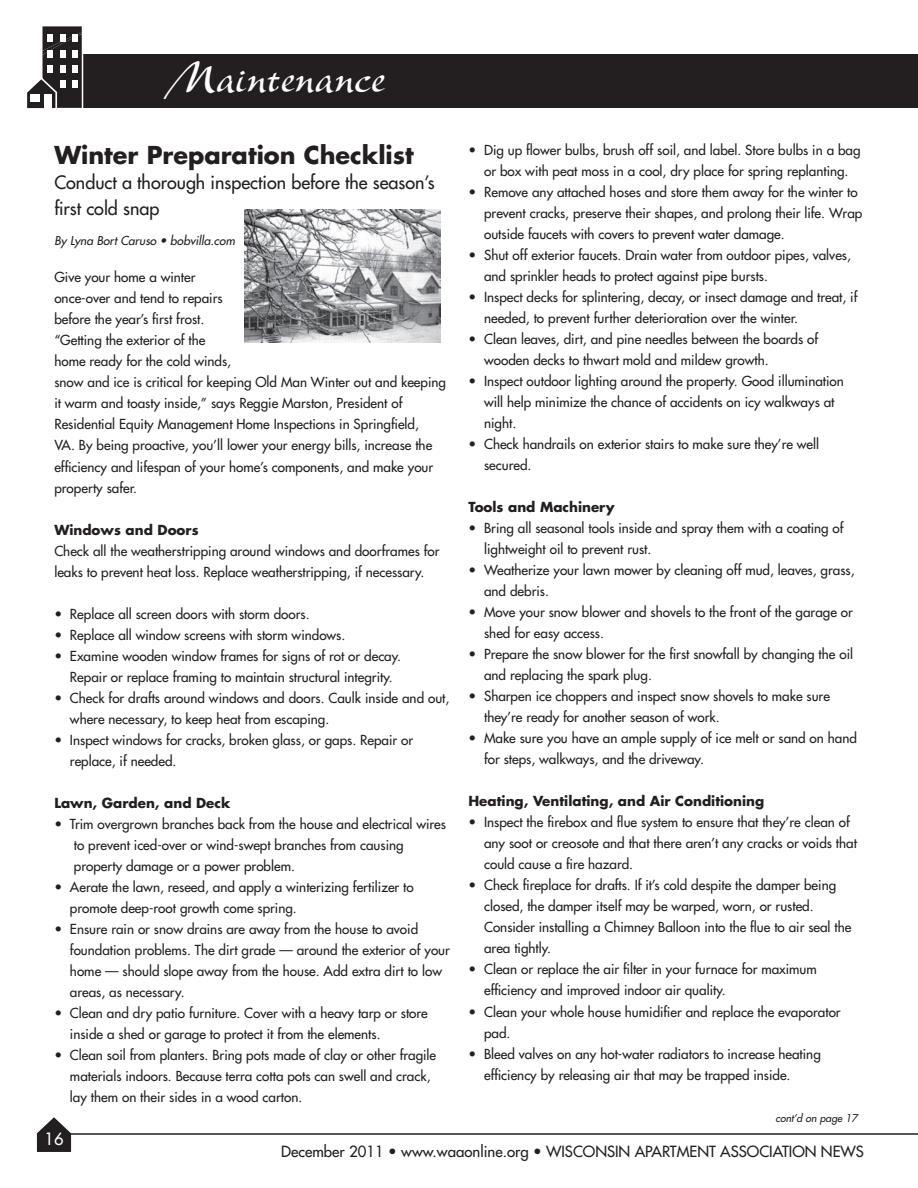
<style>
.page{position:relative;width:918px;height:1188px;background:#fff}
.page>*{position:absolute;margin:0;border:0;box-sizing:border-box;transform-origin:0 0}
.t1{font:46.5px "New Berolina";color:#fff}
.t2{font:700 24px "Futura";color:#231f20}
.t3{font:18px/25.5px "Futura";color:#231f20}
.t4{font:16.5px "Futura";color:#fff}
.t5{font:15px "Futura";color:#231f20}
.t6{font:13.5px/21px "Futura";color:#231f20}
.t7{font:700 13.5px "Futura";color:#231f20}
.t8{font:italic 12px "Futura";color:#231f20}
.t9{font:italic 10.5px "Futura";color:#231f20}
</style>
<div class="page">
<div style="left:83px;top:54px;width:835px;height:54px;background:#231f20"></div>
<svg style="left:27px;top:26px;width:55px;height:83px"></svg>
<div style="left:48px;top:34px;width:5px;height:8px;background:#fff"></div>
<div style="left:60px;top:34px;width:5px;height:8px;background:#fff"></div>
<div style="left:72px;top:34px;width:5px;height:8px;background:#fff"></div>
<div style="left:48px;top:50px;width:5px;height:8px;background:#fff"></div>
<div style="left:60px;top:50px;width:5px;height:8px;background:#fff"></div>
<div style="left:72px;top:50px;width:5px;height:8px;background:#fff"></div>
<div style="left:48px;top:65px;width:5px;height:8px;background:#fff"></div>
<div style="left:60px;top:65px;width:5px;height:8px;background:#fff"></div>
<div style="left:72px;top:65px;width:5px;height:8px;background:#fff"></div>
<div style="left:60px;top:80px;width:5px;height:8px;background:#fff"></div>
<div style="left:72px;top:80px;width:5px;height:8px;background:#fff"></div>
<div style="left:31px;top:94px;width:9px;height:8px;background:#fff"></div>
<div style="left:45px;top:94px;width:7px;height:15px;background:#fff"></div>
<hr style="left:60px;top:1133px;width:858px;height:2px;background:#231f20">
<svg style="left:37px;top:1117px;width:34px;height:35px"></svg>
<img style="left:244px;top:210px;width:196px;height:132px">
<h1 class="t1" style="left:162px;top:53px;width:225px">Maintenance</h1>
<h2 class="t2" style="left:54px;top:138px;width:361px">Winter Preparation Checklist</h2>
<h3 class="t3" style="left:54px;top:170px;width:382px">Conduct a thorough inspection before the season’s first cold snap</h3>
<p class="t8" style="left:54px;top:233px;width:182px">By Lyna Bort Caruso • bobvilla.com</p>
<p class="t6" style="left:54px;top:267px;width:393px">Give your home a winter<br>once-over and tend to repairs<br>before the year’s first frost.<br>“Getting the exterior of the<br>home ready for the cold winds,<br>snow and ice is critical for keeping Old Man Winter out and keeping it warm and toasty inside,” says Reggie Marston, President of Residential Equity Management Home Inspections in Springfield,<br>VA. By being proactive, you’ll lower your energy bills, increase the efficiency and lifespan of your home’s components, and make your property safer.</p>
<p class="t7" style="left:54px;top:520px;width:146px">Windows and Doors</p>
<p class="t6" style="left:54px;top:540px;width:387px">Check all the weatherstripping around windows and doorframes for leaks to prevent heat loss. Replace weatherstripping, if necessary.</p>
<p class="t6" style="left:54px;top:603px;width:257px">• Replace all screen doors with storm doors.</p>
<p class="t6" style="left:54px;top:624px;width:293px">• Replace all window screens with storm windows.</p>
<p class="t6" style="left:54px;top:645px;width:348px;text-align:center">• Examine wooden window frames for signs of rot or decay.<br>Repair or replace framing to maintain structural integrity.</p>
<p class="t6" style="left:70px;top:687px;width:381px;text-indent:-16px">• Check for drafts around windows and doors. Caulk inside and out, where necessary, to keep heat from escaping.</p>
<p class="t6" style="left:70px;top:729px;width:345px;text-indent:-16px">• Inspect windows for cracks, broken glass, or gaps. Repair or replace, if needed.</p>
<p class="t7" style="left:54px;top:793px;width:177px">Lawn, Garden, and Deck</p>
<p class="t6" style="left:74px;top:813px;width:374px;text-indent:-20px">• Trim overgrown branches back from the house and electrical wires to prevent iced-over or wind-swept branches from causing property damage or a power problem.</p>
<p class="t6" style="left:70px;top:876px;width:345px;text-indent:-16px">• Aerate the lawn, reseed, and apply a winterizing fertilizer to promote deep-root growth come spring.</p>
<p class="t6" style="left:70px;top:918px;width:381px;text-indent:-16px">• Ensure rain or snow drains are away from the house to avoid foundation problems. The dirt grade — around the exterior of your home — should slope away from the house. Add extra dirt to low areas, as necessary.</p>
<p class="t6" style="left:70px;top:1002px;width:359px;text-indent:-16px">• Clean and dry patio furniture. Cover with a heavy tarp or store inside a shed or garage to protect it from the elements.</p>
<p class="t6" style="left:70px;top:1044px;width:368px;text-indent:-16px">• Clean soil from planters. Bring pots made of clay or other fragile materials indoors. Because terra cotta pots can swell and crack, lay them on their sides in a wood carton.</p>
<p class="t6" style="left:468px;top:140px;width:394px;text-align:center">• Dig up flower bulbs, brush off soil, and label. Store bulbs in a bag or box with peat moss in a cool, dry place for spring replanting.</p>
<p class="t6" style="left:484px;top:182px;width:380px;text-indent:-16px">• Remove any attached hoses and store them away for the winter to prevent cracks, preserve their shapes, and prolong their life. Wrap outside faucets with covers to prevent water damage.</p>
<p class="t6" style="left:484px;top:245px;width:368px;text-indent:-16px">• Shut off exterior faucets. Drain water from outdoor pipes, valves, and sprinkler heads to protect against pipe bursts.</p>
<p class="t6" style="left:484px;top:287px;width:375px;text-indent:-16px">• Inspect decks for splintering, decay, or insect damage and treat, if needed, to prevent further deterioration over the winter.</p>
<p class="t6" style="left:484px;top:329px;width:336px;text-indent:-16px">• Clean leaves, dirt, and pine needles between the boards of wooden decks to thwart mold and mildew growth.</p>
<p class="t6" style="left:484px;top:371px;width:361px;text-indent:-16px">• Inspect outdoor lighting around the property. Good illumination will help minimize the chance of accidents on icy walkways at night.</p>
<p class="t6" style="left:484px;top:434px;width:337px;text-indent:-16px">• Check handrails on exterior stairs to make sure they’re well secured.</p>
<p class="t7" style="left:468px;top:498px;width:148px">Tools and Machinery</p>
<p class="t6" style="left:484px;top:518px;width:361px;text-indent:-16px">• Bring all seasonal tools inside and spray them with a coating of lightweight oil to prevent rust.</p>
<p class="t6" style="left:484px;top:560px;width:372px;text-indent:-16px">• Weatherize your lawn mower by cleaning off mud, leaves, grass, and debris.</p>
<p class="t6" style="left:484px;top:602px;width:370px;text-indent:-16px">• Move your snow blower and shovels to the front of the garage or shed for easy access.</p>
<p class="t6" style="left:484px;top:644px;width:371px;text-indent:-16px">• Prepare the snow blower for the first snowfall by changing the oil and replacing the spark plug.</p>
<p class="t6" style="left:484px;top:686px;width:347px;text-indent:-16px">• Sharpen ice choppers and inspect snow shovels to make sure they’re ready for another season of work.</p>
<p class="t6" style="left:484px;top:728px;width:374px;text-indent:-16px">• Make sure you have an ample supply of ice melt or sand on hand for steps, walkways, and the driveway.</p>
<p class="t7" style="left:468px;top:792px;width:297px">Heating, Ventilating, and Air Conditioning</p>
<p class="t6" style="left:484px;top:812px;width:374px;text-indent:-16px">• Inspect the firebox and flue system to ensure that they’re clean of any soot or creosote and that there aren’t any cracks or voids that could cause a fire hazard.</p>
<p class="t6" style="left:484px;top:875px;width:369px;text-indent:-16px">• Check fireplace for drafts. If it’s cold despite the damper being closed, the damper itself may be warped, worn, or rusted.<br>Consider installing a Chimney Balloon into the flue to air seal the area tightly.</p>
<p class="t6" style="left:484px;top:959px;width:334px;text-indent:-16px">• Clean or replace the air filter in your furnace for maximum efficiency and improved indoor air quality.</p>
<p class="t6" style="left:484px;top:1001px;width:358px;text-indent:-16px">• Clean your whole house humidifier and replace the evaporator pad.</p>
<p class="t6" style="left:484px;top:1043px;width:338px;text-indent:-16px">• Bleed valves on any hot-water radiators to increase heating efficiency by releasing air that may be trapped inside.</p>
<p class="t9" style="left:775px;top:1111px;width:84px">cont’d on page 17</p>
<p class="t4" style="left:44px;top:1128px;width:21px">16</p>
<p class="t5" style="left:281px;top:1142px;width:584px">December 2011 • www.waaonline.org • WISCONSIN APARTMENT ASSOCIATION NEWS</p>
</div>
